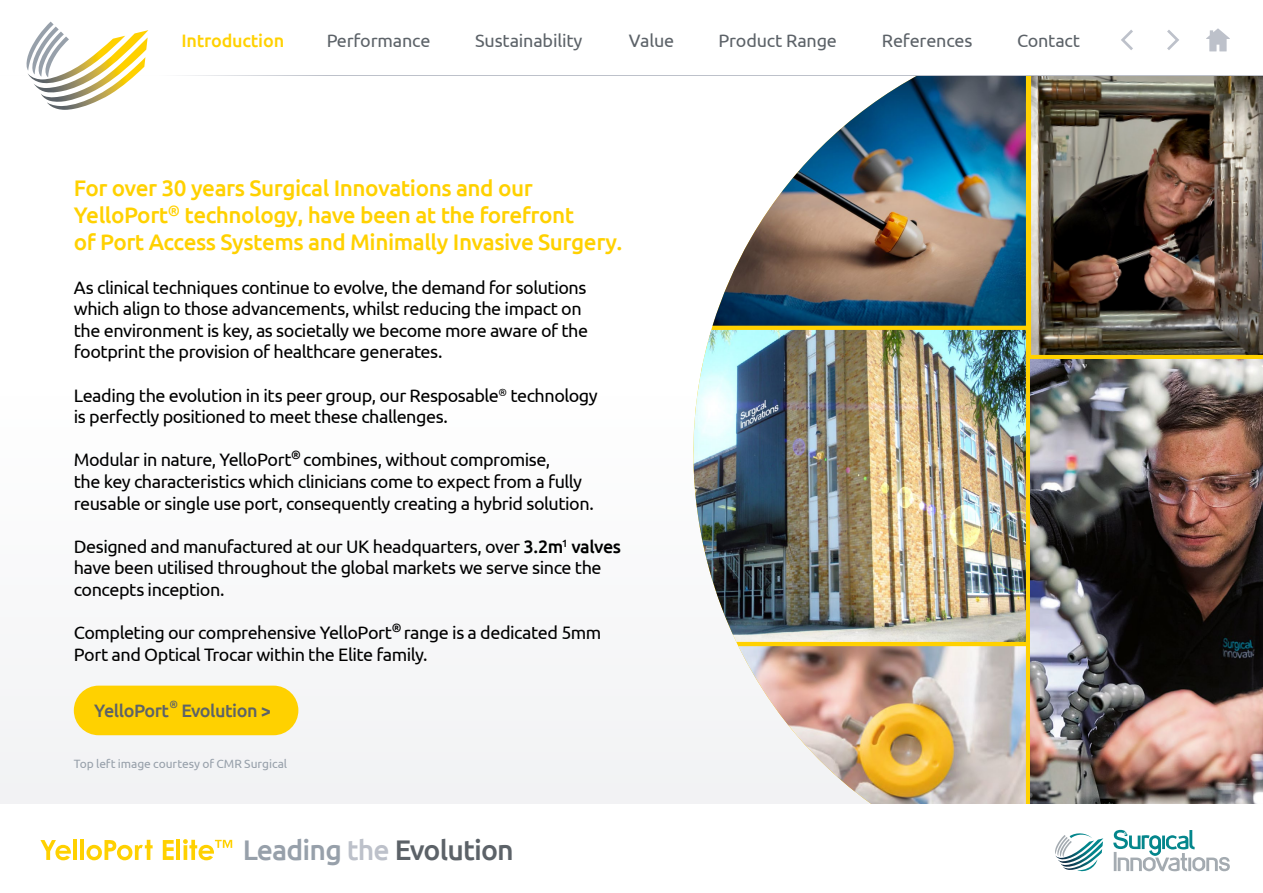
<style>
.page{position:relative;width:1263px;height:893px;background:#fff}
.page>*{position:absolute;margin:0;border:0;box-sizing:border-box;transform-origin:0 0}
.t1{font:500 28.35px "Ubuntu";letter-spacing:-.03em;color:#5c6268}
.t2{font:500 22.5px/27px "Ubuntu";letter-spacing:-.02em;color:#ffd100}
.t3{font:18px/21.6px "Ubuntu";letter-spacing:-.025em;color:#000}
.t4{font:18px "Ubuntu";letter-spacing:-.01em;color:#5c6268}
.t5{font:500 18px "Ubuntu";letter-spacing:-.025em;color:#5c6268}
.t6{font:500 18px "Ubuntu";letter-spacing:-.01em;color:#ffd100}
.t7{font:12px "Ubuntu";letter-spacing:-.005em;color:#97a0aa}
.t8{font:500 10.5px "Ubuntu";color:#5c6268}
.s1{font-weight:500}
.s2{color:#97a0aa}
.s3{color:#bdc1ca}
</style>
<div class="page">
<svg style="left:633px;top:76px;width:630px;height:728px"></svg>
<img style="left:680px;top:330px;width:346px;height:312px">
<img style="left:712px;top:76px;width:314px;height:250px">
<img style="left:1030px;top:360px;width:233px;height:444px">
<img style="left:1031px;top:76px;width:232px;height:279px">
<img style="left:738px;top:646px;width:288px;height:158px">
<svg style="left:1121px;top:30px;width:12px;height:20px"></svg>
<svg style="left:1167px;top:30px;width:12px;height:20px"></svg>
<hr style="left:0;top:75px;width:1263px;height:1px;background:#bdc1ca">
<svg style="left:27px;top:22px;width:121px;height:88px"></svg>
<div style="left:74px;top:686px;width:224px;height:49px;background:#ffd100;border-radius:25px"></div>
<svg style="left:1206px;top:28px;width:24px;height:23px"></svg>
<svg style="left:40px;top:840px;width:31px;height:20px"></svg>
<hr style="left:73px;top:839px;width:4px;height:21px;background:#ffd100">
<hr style="left:80px;top:839px;width:4px;height:21px;background:#ffd100">
<svg style="left:86px;top:840px;width:67px;height:20px"></svg>
<svg style="left:163px;top:840px;width:11px;height:20px"></svg>
<hr style="left:177px;top:839px;width:3px;height:21px;background:#ffd100">
<svg style="left:183px;top:839px;width:49px;height:21px"></svg>
<svg style="left:1055px;top:833px;width:48px;height:38px"></svg>
<svg style="left:1113px;top:830px;width:117px;height:41px"></svg>
<p class="t6" style="left:181px;top:30px;width:104px">Introduction</p>
<p class="t4" style="left:327px;top:30px;width:105px">Performance</p>
<p class="t4" style="left:475px;top:30px;width:109px">Sustainability</p>
<p class="t4" style="left:629px;top:30px;width:47px">Value</p>
<p class="t4" style="left:718px;top:30px;width:120px">Product Range</p>
<p class="t4" style="left:882px;top:30px;width:92px">References</p>
<p class="t4" style="left:1017px;top:30px;width:65px">Contact</p>
<p class="t2" style="left:74px;top:174px;width:550px">For over 30 years Surgical Innovations and our<br>YelloPort<sup>®</sup> technology, have been at the forefront<br>of Port Access Systems and Minimally Invasive Surgery.</p>
<p class="t3" style="left:74px;top:276px;width:516px">As clinical techniques continue to evolve, the demand for solutions which align to those advancements, whilst reducing the impact on the environment is key, as societally we become more aware of the footprint the provision of healthcare generates.</p>
<p class="t3" style="left:74px;top:384px;width:526px">Leading the evolution in its peer group, our Resposable<sup>®</sup> technology is perfectly positioned to meet these challenges.</p>
<p class="t3" style="left:74px;top:449px;width:522px">Modular in nature, YelloPort<sup>®</sup> combines, without compromise,<br>the key characteristics which clinicians come to expect from a fully reusable or single use port, consequently creating a hybrid solution.</p>
<p class="t3" style="left:74px;top:535px;width:549px">Designed and manufactured at our UK headquarters, over <span class="s1">3.2m</span><sup>1</sup> <span class="s1">valves </span>have been utilised throughout the global markets we serve since the concepts inception.</p>
<p class="t3" style="left:74px;top:621px;width:529px">Completing our comprehensive YelloPort<sup>®</sup> range is a dedicated 5mm<br>Port and Optical Trocar within the Elite family.</p>
<p class="t5" style="left:94px;top:700px;width:76px">YelloPort</p>
<p class="t8" style="left:169px;top:698px;width:10px">®</p>
<p class="t5" style="left:181px;top:700px;width:91px">Evolution &gt;</p>
<p class="t7" style="left:74px;top:756px;width:215px">Top left image courtesy of CMR Surgical</p>
<h1 class="t1" style="left:243px;top:832px;width:272px"><span class="s2">Leading</span> <span class="s3">the</span> Evolution</h1>
</div>
